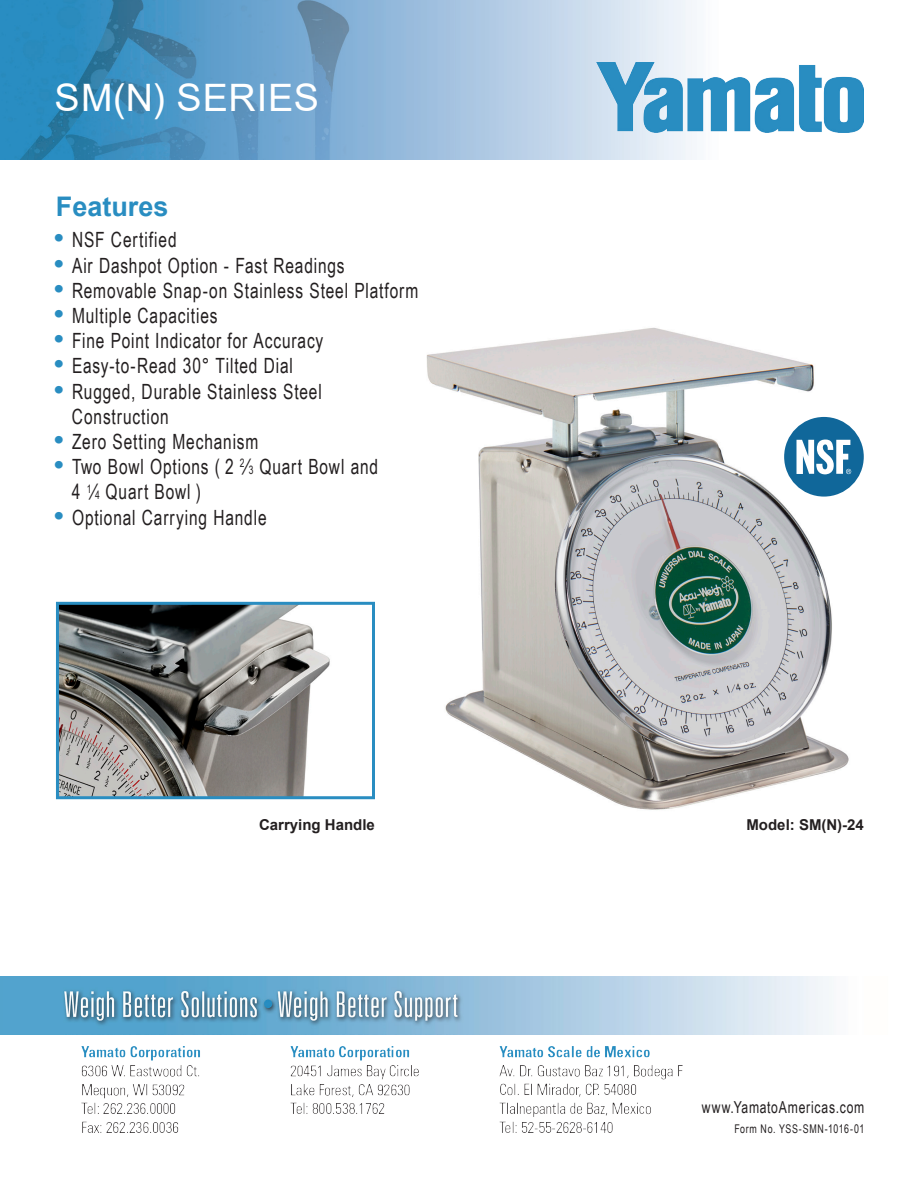
<style>
.page{position:relative;width:918px;height:1188px;background:#fff}
.page>*{position:absolute;margin:0;border:0;box-sizing:border-box;transform-origin:0 0}
.t1{font:37.8px "Arial";letter-spacing:.025em;color:#fff}
.t2{font:700 27px "Arial";color:#298dc1}
.t3{font:21px/25.2px "Arial Narrow";letter-spacing:.045em;color:#231f20;scale:.9 1}
.t4{font:16.5px "Arial Narrow";letter-spacing:.05em;color:#231f20;scale:.9 1}
.t5{font:700 15px "Arial";color:#231f20}
.t6{font:12px "Arial Narrow";letter-spacing:.055em;color:#231f20;scale:.9 1}
.s1{font-family:"Arial";font-weight:700;font-size:27px;color:#298dc1}
.s2{font-size:11.55px}
</style>
<div class="page">
<img style="left:60px;top:606px;width:270px;height:189px">
<div style="left:56px;top:602px;width:319px;height:197px;border:3px solid #298dc1"></div>
<img style="left:426px;top:327px;width:438px;height:483px">
<div style="left:784px;top:417px;width:80px;height:80px;background:#10679a;border-radius:50%"></div>
<svg style="left:797px;top:440px;width:54px;height:34px"></svg>
<img style="left:0;top:0;width:697px;height:159px">
<img style="left:596px;top:62px;width:268px;height:71px">
<img style="left:0;top:976px;width:832px;height:59px">
<img style="left:81px;top:1046px;width:601px;height:86px">
<p class="t1" style="left:55px;top:71px;width:266px">SM(N) SERIES</p>
<p class="t2" style="left:56px;top:188px;width:114px">Features</p>
<p class="t3" style="left:54px;top:227px;width:138px"><span class="s1">•</span> NSF Certified</p>
<p class="t3" style="left:54px;top:252px;width:324px"><span class="s1">•</span> Air Dashpot Option - Fast Readings</p>
<p class="t3" style="left:54px;top:277px;width:406px"><span class="s1">•</span> Removable Snap-on Stainless Steel Platform</p>
<p class="t3" style="left:54px;top:302px;width:183px"><span class="s1">•</span> Multiple Capacities</p>
<p class="t3" style="left:54px;top:327px;width:301px"><span class="s1">•</span> Fine Point Indicator for Accuracy</p>
<p class="t3" style="left:54px;top:353px;width:267px"><span class="s1">•</span> Easy-to-Read 30° Tilted Dial</p>
<p class="t3" style="left:72px;top:378px;width:279px;text-indent:-18px"><span class="s1">•</span> Rugged, Durable Stainless Steel<br>Construction</p>
<p class="t3" style="left:54px;top:428px;width:229px"><span class="s1">•</span> Zero Setting Mechanism</p>
<p class="t3" style="left:72px;top:453px;width:342px;text-indent:-18px"><span class="s1">•</span> Two Bowl Options ( 2 <sup>2</sup>⁄<span class="s2">3</span> Quart Bowl and<br>4 <sup>1</sup>⁄<span class="s2">4</span> Quart Bowl )</p>
<p class="t3" style="left:54px;top:504px;width:238px"><span class="s1">•</span> Optional Carrying Handle</p>
<p class="t5" style="left:259px;top:814px;width:117px">Carrying Handle</p>
<p class="t5" style="left:747px;top:814px;width:119px">Model: SM(N)-24</p>
<p class="t4" style="left:702px;top:1095px;width:182px">www.YamatoAmericas.com</p>
<p class="t6" style="left:734px;top:1119px;width:146px">Form No. YSS-SMN-1016-01</p>
</div>
